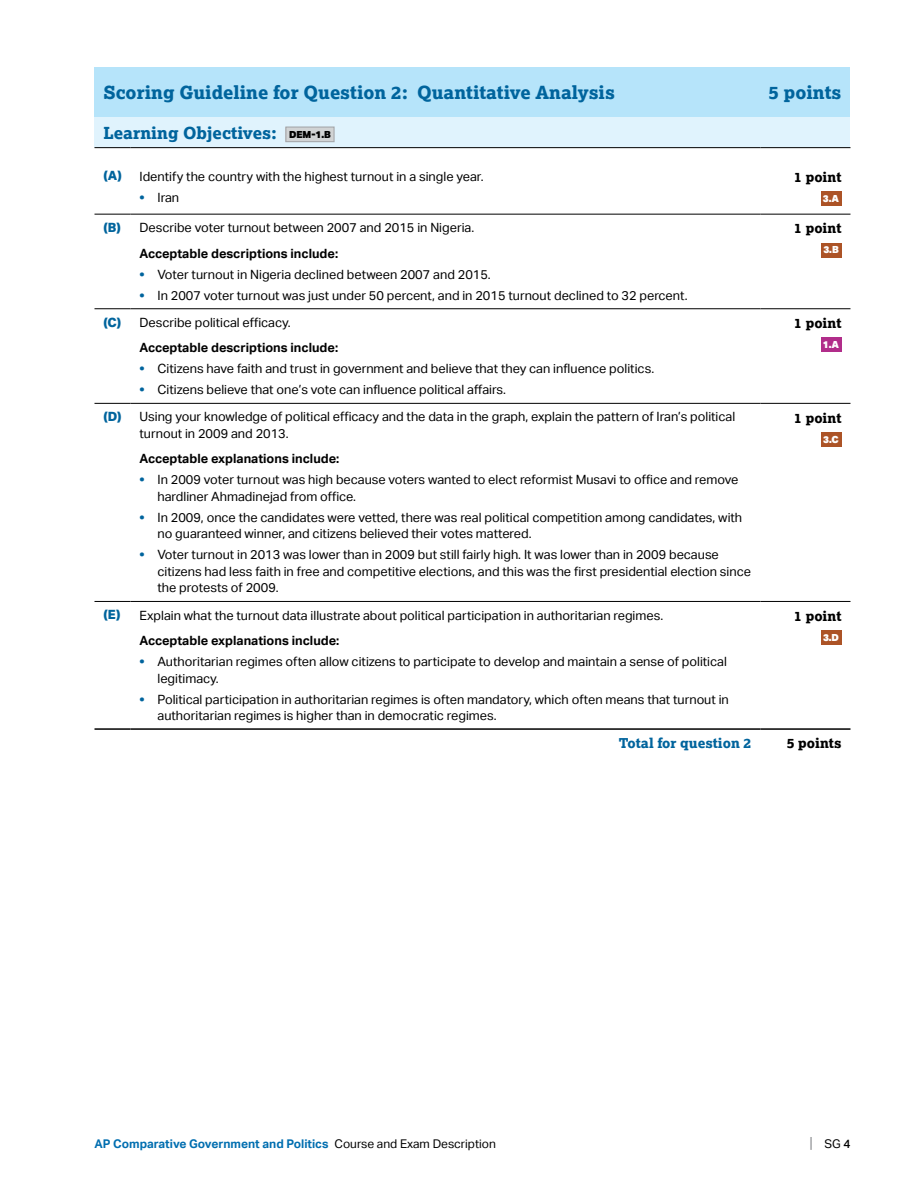
<style>
.page{position:relative;width:918px;height:1188px;background:#fff}
.page>*{position:absolute;margin:0;border:0;box-sizing:border-box;transform-origin:0 0}
.t1{font:800 18px "Lexia";color:#00649d}
.t2{font:800 16.5px "Lexia";color:#00649d}
.t3{font:15px "Aktiv Grotesk";color:#808285;scale:.8 1}
.t4{font:800 13.5px "Lexia";color:#000}
.t5{font:800 13.5px "Lexia";color:#00649d}
.t6{font:12.75px/16.5px "Aktiv Grotesk";color:#000}
.t7{font:700 12.75px/25.5px "Aktiv Grotesk";color:#000}
.t8{font:800 12.75px "Aktiv Grotesk";color:#00649d}
.t9{font:700 12px "Aktiv Grotesk";color:#006eb0}
.t10{font:12px "Aktiv Grotesk";color:#000}
.t11{font:900 9.75px "Aktiv Grotesk";color:#fff}
.s1{font-family:"Aktiv Grotesk";font-weight:900;font-size:9.75px;color:#000}
.s2{font-weight:800;color:#00649d}
.s3{font-weight:700}
.s4{font-weight:400}
.s5{font-weight:400;color:#000}
.s6{font-weight:500}
</style>
<div class="page">
<div style="left:94px;top:68px;width:756px;height:49px;background:#b6e4fa"></div>
<div style="left:94px;top:117px;width:756px;height:31px;background:#e0f3fd"></div>
<svg style="left:94px;top:148px;width:756px;height:453px"></svg>
<hr style="left:94px;top:147px;width:36px;height:1px;background:#000">
<hr style="left:130px;top:147px;width:630px;height:1px;background:#000">
<hr style="left:760px;top:147px;width:90px;height:1px;background:#000">
<hr style="left:94px;top:214px;width:36px;height:1px;background:#000">
<hr style="left:130px;top:214px;width:630px;height:1px;background:#000">
<hr style="left:760px;top:214px;width:90px;height:1px;background:#000">
<hr style="left:94px;top:308px;width:36px;height:1px;background:#000">
<hr style="left:130px;top:308px;width:630px;height:1px;background:#000">
<hr style="left:760px;top:308px;width:90px;height:1px;background:#000">
<hr style="left:94px;top:403px;width:36px;height:1px;background:#000">
<hr style="left:130px;top:403px;width:630px;height:1px;background:#000">
<hr style="left:760px;top:403px;width:90px;height:1px;background:#000">
<hr style="left:94px;top:601px;width:36px;height:1px;background:#000">
<hr style="left:130px;top:601px;width:630px;height:1px;background:#000">
<hr style="left:760px;top:601px;width:90px;height:1px;background:#000">
<hr style="left:94px;top:728px;width:36px;height:2px;background:#000">
<hr style="left:130px;top:728px;width:630px;height:2px;background:#000">
<hr style="left:760px;top:728px;width:90px;height:2px;background:#000">
<div style="left:286px;top:127px;width:48px;height:15px;background:#d1d3d4"></div>
<div style="left:285px;top:126px;width:50px;height:16px;border:1px solid #a7a9ac"></div>
<div style="left:821px;top:191px;width:21px;height:15px;background:#ac5326"></div>
<div style="left:821px;top:243px;width:21px;height:15px;background:#ac5326"></div>
<div style="left:821px;top:337px;width:21px;height:15px;background:#b12d8a"></div>
<div style="left:821px;top:432px;width:21px;height:15px;background:#ac5326"></div>
<div style="left:821px;top:630px;width:21px;height:15px;background:#ac5326"></div>
<h1 class="t1" style="left:104px;top:81px;width:513px">Scoring Guideline for Question 2: Quantitative Analysis</h1>
<h1 class="t1" style="left:768px;top:81px;width:75px">5 points</h1>
<p class="t2" style="left:104px;top:122px;width:229px">Learning Objectives: <span class="s1">DEM-1.B</span></p>
<p class="t6" style="left:140px;top:166px;width:346px;line-height:21px;text-indent:-36px"><span class="s2">(A)</span> Identify the country with the highest turnout in a single year. <span class="s2">•</span></p>
<p class="t4" style="left:794px;top:168px;width:49px">1 point</p>
<p class="t6" style="left:158px;top:189px;width:23px">Iran</p>
<p class="t11" style="left:823px;top:192px;width:18px">3.A</p>
<p class="t6" style="left:140px;top:215px;width:336px;line-height:25.5px;text-indent:-36px"><span class="s2">(B)</span> Describe voter turnout between 2007 and 2015 in Nigeria.<br><span class="s3">Acceptable descriptions include:</span></p>
<p class="t6" style="left:140px;top:264px;width:353px;line-height:21px"><span class="s2">•</span> Voter turnout in Nigeria declined between 2007 and 2015. <span class="s2">•</span></p>
<p class="t4" style="left:794px;top:220px;width:49px">1 point</p>
<p class="t11" style="left:823px;top:244px;width:17px">3.B</p>
<p class="t6" style="left:158px;top:287px;width:532px">In 2007 voter turnout was just under 50 percent, and in 2015 turnout declined to 32 percent.</p>
<p class="t7" style="left:140px;top:310px;width:200px;text-indent:-36px"><span class="s2">(C)</span> <span class="s4">Describe political efficacy.<br></span>Acceptable descriptions include:</p>
<p class="t6" style="left:140px;top:358px;width:516px;line-height:21px"><span class="s2">•</span> Citizens have faith and trust in government and believe that they can influence politics. <span class="s2">•</span></p>
<p class="t6" style="left:158px;top:382px;width:350px">Citizens believe that one’s vote can influence political affairs.</p>
<p class="t6" style="left:140px;top:409px;width:597px;text-indent:-36px"><span class="s2">(D)</span> Using your knowledge of political efficacy and the data in the graph, explain the pattern of Iran’s political turnout in 2009 and 2013.</p>
<p class="t7" style="left:140px;top:446px;width:201px">Acceptable explanations include:</p>
<p class="t6" style="left:158px;top:472px;width:582px;text-indent:-18px"><span class="s2">•</span> In 2009 voter turnout was high because voters wanted to elect reformist Musavi to office and remove hardliner Ahmadinejad from office.</p>
<p class="t6" style="left:158px;top:509px;width:586px;text-indent:-18px"><span class="s2">•</span> In 2009, once the candidates were vetted, there was real political competition among candidates, with no guaranteed winner, and citizens believed their votes mattered.</p>
<p class="t8" style="left:140px;top:547px;width:7px">•</p>
<p class="t6" style="left:158px;top:547px;width:595px">Voter turnout in 2013 was lower than in 2009 but still fairly high. It was lower than in 2009 because citizens had less faith in free and competitive elections, and this was the first presidential election since the protests of 2009.</p>
<p class="t6" style="left:140px;top:602px;width:525px;line-height:25.5px;text-indent:-36px"><span class="s2">(E)</span> Explain what the turnout data illustrate about political participation in authoritarian regimes.<br><span class="s3">Acceptable explanations include:</span></p>
<p class="t6" style="left:158px;top:653px;width:571px;text-indent:-18px"><span class="s2">•</span> Authoritarian regimes often allow citizens to participate to develop and maintain a sense of political legitimacy.</p>
<p class="t8" style="left:140px;top:691px;width:7px">•</p>
<p class="t6" style="left:158px;top:691px;width:573px">Political participation in authoritarian regimes is often mandatory, which often means that turnout in authoritarian regimes is higher than in democratic regimes.</p>
<p class="t4" style="left:794px;top:314px;width:49px">1 point</p>
<p class="t11" style="left:823px;top:338px;width:18px">1.A</p>
<p class="t4" style="left:794px;top:409px;width:49px">1 point</p>
<p class="t11" style="left:823px;top:433px;width:17px">3.C</p>
<p class="t4" style="left:794px;top:607px;width:49px">1 point</p>
<p class="t11" style="left:823px;top:631px;width:18px">3.D</p>
<p class="t5" style="left:619px;top:735px;width:134px">Total for question 2</p>
<p class="t4" style="left:787px;top:735px;width:56px">5 points</p>
<p class="t9" style="left:94px;top:1136px;width:403px">AP Comparative Government and Politics <span class="s5">Course and Exam Description</span></p>
<p class="t3" style="left:810px;top:1134px;width:5px">|</p>
<p class="t10" style="left:825px;top:1136px;width:27px">SG <span class="s6">4</span></p>
</div>
